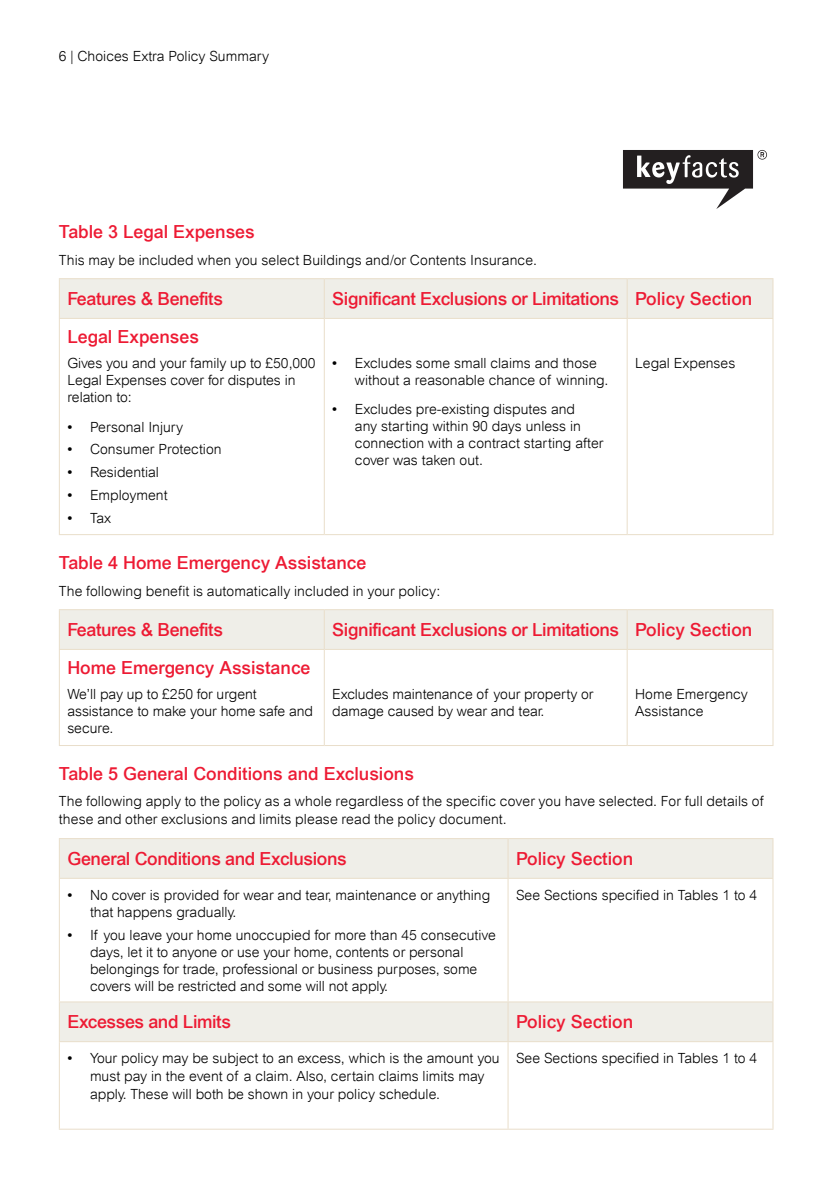
<style>
.page{position:relative;width:836px;height:1189px;background:#fff}
.page>*{position:absolute;margin:0;border:0;box-sizing:border-box;transform-origin:0 0}
.BODY{font:500 18px "Arial";letter-spacing:-.02em;color:#ed1a33}
.PARA_HEADER{font:500 18px "Arial";color:#ed1a33}
.BODY-2{font:500 18px "Arial";color:#ed1a33}
.BODY-3{font:300 14px/17px "Arial";color:#000001}
.s1{font-weight:500}
</style>
<div class="page">
<div style="left:60px;top:279px;width:712px;height:39px;background:#efeee8"></div>
<hr style="left:59px;top:278px;width:265px;height:1px;background:#e9deca">
<hr style="left:59px;top:279px;width:1px;height:39px;background:#e9deca">
<hr style="left:324px;top:278px;width:303px;height:1px;background:#e9deca">
<hr style="left:324px;top:279px;width:1px;height:39px;background:#e9deca">
<hr style="left:627px;top:278px;width:146px;height:1px;background:#e9deca">
<hr style="left:626px;top:279px;width:1px;height:39px;background:#e9deca">
<hr style="left:772px;top:279px;width:1px;height:39px;background:#e9deca">
<hr style="left:59px;top:318px;width:265px;height:1px;background:#e9deca">
<hr style="left:59px;top:319px;width:1px;height:215px;background:#e9deca">
<hr style="left:324px;top:318px;width:303px;height:1px;background:#e9deca">
<hr style="left:324px;top:319px;width:1px;height:215px;background:#e9deca">
<hr style="left:627px;top:318px;width:146px;height:1px;background:#e9deca">
<hr style="left:626px;top:319px;width:1px;height:215px;background:#e9deca">
<hr style="left:772px;top:319px;width:1px;height:215px;background:#e9deca">
<hr style="left:59px;top:534px;width:265px;height:1px;background:#e9deca">
<hr style="left:324px;top:534px;width:303px;height:1px;background:#e9deca">
<hr style="left:627px;top:534px;width:146px;height:1px;background:#e9deca">
<div style="left:60px;top:610px;width:712px;height:38px;background:#efeee8"></div>
<hr style="left:59px;top:609px;width:265px;height:1px;background:#e9deca">
<hr style="left:59px;top:610px;width:1px;height:38px;background:#e9deca">
<hr style="left:324px;top:609px;width:303px;height:1px;background:#e9deca">
<hr style="left:324px;top:610px;width:1px;height:38px;background:#e9deca">
<hr style="left:627px;top:609px;width:146px;height:1px;background:#e9deca">
<hr style="left:626px;top:610px;width:1px;height:38px;background:#e9deca">
<hr style="left:772px;top:610px;width:1px;height:38px;background:#e9deca">
<hr style="left:59px;top:648px;width:265px;height:1px;background:#e9deca">
<hr style="left:59px;top:649px;width:1px;height:95px;background:#e9deca">
<hr style="left:324px;top:648px;width:303px;height:1px;background:#e9deca">
<hr style="left:324px;top:649px;width:1px;height:95px;background:#e9deca">
<hr style="left:627px;top:648px;width:146px;height:1px;background:#e9deca">
<hr style="left:626px;top:649px;width:1px;height:95px;background:#e9deca">
<hr style="left:772px;top:649px;width:1px;height:95px;background:#e9deca">
<hr style="left:59px;top:744px;width:265px;height:1px;background:#e9deca">
<hr style="left:324px;top:744px;width:303px;height:1px;background:#e9deca">
<hr style="left:627px;top:744px;width:146px;height:1px;background:#e9deca">
<div style="left:60px;top:838px;width:712px;height:39px;background:#efeee8"></div>
<div style="left:60px;top:1002px;width:712px;height:38px;background:#efeee8"></div>
<hr style="left:59px;top:837px;width:449px;height:1px;background:#e9deca">
<hr style="left:59px;top:838px;width:1px;height:39px;background:#e9deca">
<hr style="left:508px;top:837px;width:265px;height:1px;background:#e9deca">
<hr style="left:507px;top:838px;width:1px;height:39px;background:#e9deca">
<hr style="left:772px;top:838px;width:1px;height:39px;background:#e9deca">
<hr style="left:59px;top:877px;width:449px;height:1px;background:#e9deca">
<hr style="left:59px;top:878px;width:1px;height:123px;background:#e9deca">
<hr style="left:508px;top:877px;width:265px;height:1px;background:#e9deca">
<hr style="left:507px;top:878px;width:1px;height:123px;background:#e9deca">
<hr style="left:772px;top:878px;width:1px;height:123px;background:#e9deca">
<hr style="left:59px;top:1001px;width:449px;height:1px;background:#e9deca">
<hr style="left:59px;top:1002px;width:1px;height:38px;background:#e9deca">
<hr style="left:508px;top:1001px;width:265px;height:1px;background:#e9deca">
<hr style="left:507px;top:1002px;width:1px;height:38px;background:#e9deca">
<hr style="left:772px;top:1002px;width:1px;height:38px;background:#e9deca">
<hr style="left:59px;top:1040px;width:449px;height:1px;background:#e9deca">
<hr style="left:59px;top:1041px;width:1px;height:87px;background:#e9deca">
<hr style="left:508px;top:1040px;width:265px;height:1px;background:#e9deca">
<hr style="left:507px;top:1041px;width:1px;height:87px;background:#e9deca">
<hr style="left:772px;top:1041px;width:1px;height:87px;background:#e9deca">
<hr style="left:59px;top:1128px;width:449px;height:1px;background:#e9deca">
<hr style="left:508px;top:1128px;width:265px;height:1px;background:#e9deca">
<img style="left:623px;top:150px;width:144px;height:59px">
<p class="BODY-3" style="left:59px;top:47px;width:212px">6 | Choices Extra Policy Summary</p>
<p class="PARA_HEADER" style="left:59px;top:221px;width:197px">Table 3 Legal Expenses</p>
<p class="BODY-3" style="left:59px;top:251px;width:480px">This may be included when you select Buildings and/or Contents Insurance.</p>
<p class="BODY" style="left:67px;top:288px;width:157px">Features &amp; Benefits</p>
<p class="BODY" style="left:332px;top:288px;width:288px">Significant Exclusions or Limitations</p>
<p class="BODY-2" style="left:635px;top:288px;width:119px">Policy Section</p>
<p class="PARA_HEADER" style="left:67px;top:326px;width:133px">Legal Expenses</p>
<p class="BODY-3" style="left:67px;top:355px;width:250px">Gives you and your family up to £50,000<br>Legal Expenses cover for disputes in relation to:</p>
<p class="BODY-3" style="left:67px;top:418px;width:117px"><span class="s1">•</span> Personal Injury</p>
<p class="BODY-3" style="left:67px;top:441px;width:156px"><span class="s1">•</span> Consumer Protection</p>
<p class="BODY-3" style="left:67px;top:463px;width:93px"><span class="s1">•</span> Residential</p>
<p class="BODY-3" style="left:67px;top:486px;width:102px"><span class="s1">•</span> Employment</p>
<p class="BODY-3" style="left:67px;top:509px;width:45px"><span class="s1">•</span> Tax</p>
<p class="BODY-3" style="left:355px;top:355px;width:255px;text-indent:-23px"><span class="s1">•</span> Excludes some small claims and those without a reasonable chance of winning.</p>
<p class="BODY-3" style="left:355px;top:400px;width:250px;text-indent:-23px"><span class="s1">•</span> Excludes pre-existing disputes and<br>any starting within 90 days unless in connection with a contract starting after cover was taken out.</p>
<p class="BODY-3" style="left:635px;top:355px;width:102px">Legal Expenses</p>
<p class="PARA_HEADER" style="left:59px;top:552px;width:309px">Table 4 Home Emergency Assistance</p>
<p class="BODY-3" style="left:59px;top:582px;width:383px">The following benefit is automatically included in your policy:</p>
<p class="BODY" style="left:67px;top:619px;width:157px">Features &amp; Benefits</p>
<p class="BODY" style="left:332px;top:619px;width:288px">Significant Exclusions or Limitations</p>
<p class="BODY-2" style="left:635px;top:619px;width:119px">Policy Section</p>
<p class="PARA_HEADER" style="left:67px;top:656px;width:245px">Home Emergency Assistance</p>
<p class="BODY-3" style="left:67px;top:685px;width:247px">We’ll pay up to £250 for urgent assistance to make your home safe and secure.</p>
<p class="BODY-3" style="left:332px;top:685px;width:263px">Excludes maintenance of your property or damage caused by wear and tear.</p>
<p class="BODY-3" style="left:635px;top:685px;width:114px">Home Emergency<br>Assistance</p>
<p class="PARA_HEADER" style="left:59px;top:762px;width:357px">Table 5 General Conditions and Exclusions</p>
<p class="BODY-3" style="left:59px;top:792px;width:706px;line-height:18px">The following apply to the policy as a whole regardless of the specific cover you have selected. For full details of these and other exclusions and limits please read the policy document.</p>
<p class="BODY" style="left:67px;top:847px;width:281px">General Conditions and Exclusions</p>
<p class="BODY-2" style="left:516px;top:847px;width:119px">Policy Section</p>
<p class="BODY-3" style="left:90px;top:886px;width:402px;text-indent:-23px"><span class="s1">•</span> No cover is provided for wear and tear, maintenance or anything that happens gradually.</p>
<p class="BODY-3" style="left:90px;top:925px;width:407px;text-indent:-23px"><span class="s1">•</span> If you leave your home unoccupied for more than 45 consecutive days, let it to anyone or use your home, contents or personal belongings for trade, professional or business purposes, some covers will be restricted and some will not apply.</p>
<p class="BODY-3" style="left:516px;top:886px;width:243px">See Sections specified in Tables 1 to 4</p>
<p class="BODY" style="left:67px;top:1011px;width:165px">Excesses and Limits</p>
<p class="BODY-2" style="left:516px;top:1011px;width:119px">Policy Section</p>
<p class="BODY-3" style="left:90px;top:1049px;width:411px;line-height:18px;text-indent:-23px"><span class="s1">•</span> Your policy may be subject to an excess, which is the amount you must pay in the event of a claim. Also, certain claims limits may apply. These will both be shown in your policy schedule.</p>
<p class="BODY-3" style="left:516px;top:1049px;width:243px">See Sections specified in Tables 1 to 4</p>
</div>
